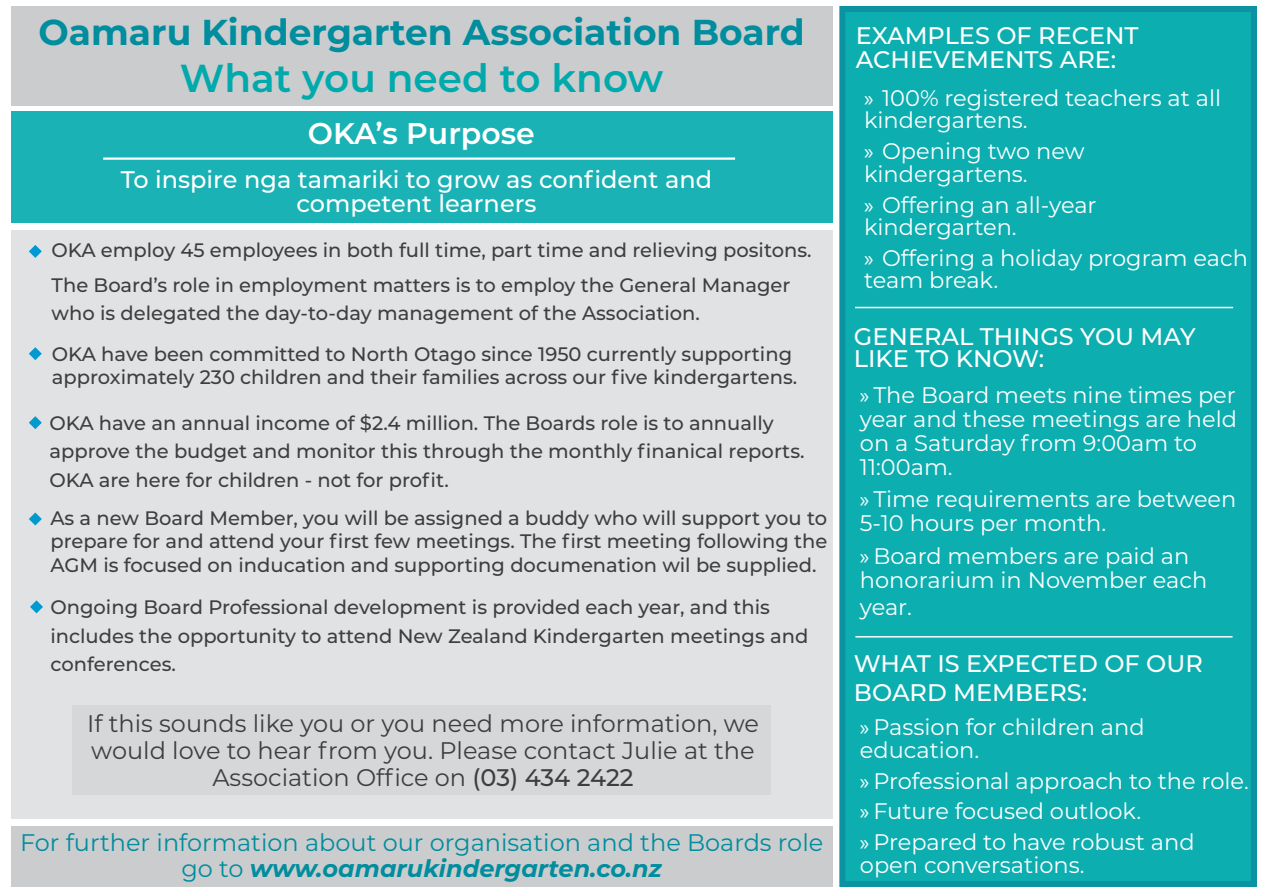
<style>
.page{position:relative;width:1263px;height:893px;background:#fff}
.page>*{position:absolute;margin:0;border:0;box-sizing:border-box;transform-origin:0 0}
.Left_Justify{font:600 39px "Montserrat";color:#00aaac}
.Left_Justify-2{font:700 36px "Montserrat";color:#008d9e}
.t1{font:600 30px "Montserrat";color:#fff}
.Left_Justify-3{font:500 24px/24px "Montserrat";color:#fff}
.t2{font:24px/27px "Montserrat";color:#3e3e3f;text-align:center}
.t3{font:24px/25.5px "Montserrat";color:#008d9e;text-align:center}
.t4{font:22.5px/22.5px "Montserrat";color:#fff}
.Left_Justify-4{font:500 19.5px/28.5px "Montserrat";color:#3e3e3f}
.s1{font-weight:500}
.s2{font-weight:700;font-style:italic}
.s3{font-family:"Myriad Pro"}
</style>
<div class="page">
<div style="left:11px;top:6px;width:821px;height:100px;background:#cbccce"></div>
<div style="left:11px;top:230px;width:821px;height:589px;background:#e1e2e4"></div>
<div style="left:839px;top:6px;width:418px;height:881px;background:#0daeb0;border:6px solid #008d9e"></div>
<svg style="left:29px;top:347px;width:13px;height:13px"></svg>
<svg style="left:29px;top:416px;width:13px;height:13px"></svg>
<svg style="left:29px;top:512px;width:13px;height:13px"></svg>
<hr style="left:855px;top:307px;width:378px;height:1px;background:#fff">
<hr style="left:855px;top:636px;width:377px;height:2px;background:#fff">
<svg style="left:29px;top:245px;width:13px;height:13px"></svg>
<div style="left:11px;top:112px;width:821px;height:111px;background:#1ab2b4"></div>
<div style="left:11px;top:827px;width:821px;height:60px;background:#cbccce"></div>
<hr style="left:103px;top:157px;width:632px;height:3px;background:#fff">
<svg style="left:30px;top:600px;width:13px;height:13px"></svg>
<div style="left:72px;top:706px;width:698px;height:89px;background:#d6d7d9"></div>
<p class="Left_Justify-2" style="left:39px;top:7px;width:768px">Oamaru Kindergarten Association Board</p>
<p class="Left_Justify" style="left:180px;top:50px;width:485px">What you need to know</p>
<p class="t1" style="left:308px;top:112px;width:228px">OKA’s Purpose</p>
<p class="Left_Justify-3" style="left:121px;top:166px;width:593px;text-align:center">To inspire nga tamariki to grow as confident and competent learners</p>
<p class="Left_Justify-4" style="left:52px;top:235px;width:761px">OKA employ 45 employees in both full time, part time and relieving positons.</p>
<p class="Left_Justify-4" style="left:52px;top:270px;width:740px">The Board’s role in employment matters is to employ the General Manager who is delegated the day-to-day management of the Association.</p>
<p class="Left_Justify-4" style="left:52px;top:341px;width:747px;line-height:23.4px">OKA have been committed to North Otago since 1950 currently supporting approximately 230 children and their families across our five kindergartens.</p>
<p class="Left_Justify-4" style="left:50px;top:408px;width:756px">OKA have an annual income of $2.4 million. The Boards role is to annually approve the budget and monitor this through the monthly finanical reports.<br>OKA are here for children - not for profit.</p>
<p class="Left_Justify-4" style="left:50px;top:505px;width:778px;line-height:23.4px;text-align:justify">As a new Board Member, you will be assigned a buddy who will support you to prepare for and attend your first few meetings. The first meeting following the AGM is focused on inducation and supporting documenation wil be supplied.</p>
<p class="Left_Justify-4" style="left:50px;top:592px;width:759px">Ongoing Board Professional development is provided each year, and this includes the opportunity to attend New Zealand Kindergarten meetings and conferences.</p>
<p class="t2" style="left:87px;top:709px;width:673px">If this sounds like you or you need more information, we would love to hear from you. Please contact Julie at the<br>Association Office on <span class="s1">(03) 434 2422</span></p>
<p class="t3" style="left:20px;top:829px;width:805px">For further information about our organisation and the Boards role go to <span class="s2">www.oamarukindergarten.co.nz</span></p>
<p class="Left_Justify-3" style="left:856px;top:22px;width:284px">EXAMPLES OF RECENT<br>ACHIEVEMENTS ARE:</p>
<p class="t4" style="left:864px;top:86px;width:359px"><span class="s3">»</span> 100% registered teachers at all kindergartens.</p>
<p class="t4" style="left:864px;top:139px;width:222px"><span class="s3">»</span> Opening two new kindergartens.</p>
<p class="t4" style="left:864px;top:192px;width:234px"><span class="s3">»</span> Offering an all-year kindergarten.</p>
<p class="t4" style="left:864px;top:246px;width:385px"><span class="s3">»</span> Offering a holiday program each team break.</p>
<p class="Left_Justify-3" style="left:854px;top:324px;width:343px;line-height:22.5px">GENERAL THINGS YOU MAY<br>LIKE TO KNOW:</p>
<p class="t4" style="left:860px;top:382px;width:379px;line-height:24px"><span class="s3">»</span> The Board meets nine times per year and these meetings are held on a Saturday from 9:00am to<br>11:00am.</p>
<p class="t4" style="left:860px;top:486px;width:378px;line-height:24px"><span class="s3">»</span> Time requirements are between<br>5-10 hours per month.</p>
<p class="t4" style="left:860px;top:543px;width:349px;line-height:24px"><span class="s3">»</span> Board members are paid an honorarium in November each</p>
<p class="t4" style="left:860px;top:594px;width:53px">year.</p>
<p class="Left_Justify-3" style="left:854px;top:648px;width:350px;line-height:28.8px">WHAT IS EXPECTED OF OUR<br>BOARD MEMBERS:</p>
<p class="t4" style="left:860px;top:715px;width:286px"><span class="s3">»</span> Passion for children and education.</p>
<p class="t4" style="left:860px;top:768px;width:390px"><span class="s3">»</span> Professional approach to the role.</p>
<p class="t4" style="left:860px;top:799px;width:283px"><span class="s3">»</span> Future focused outlook.</p>
<p class="t4" style="left:860px;top:830px;width:336px"><span class="s3">»</span> Prepared to have robust and open conversations.</p>
</div>
